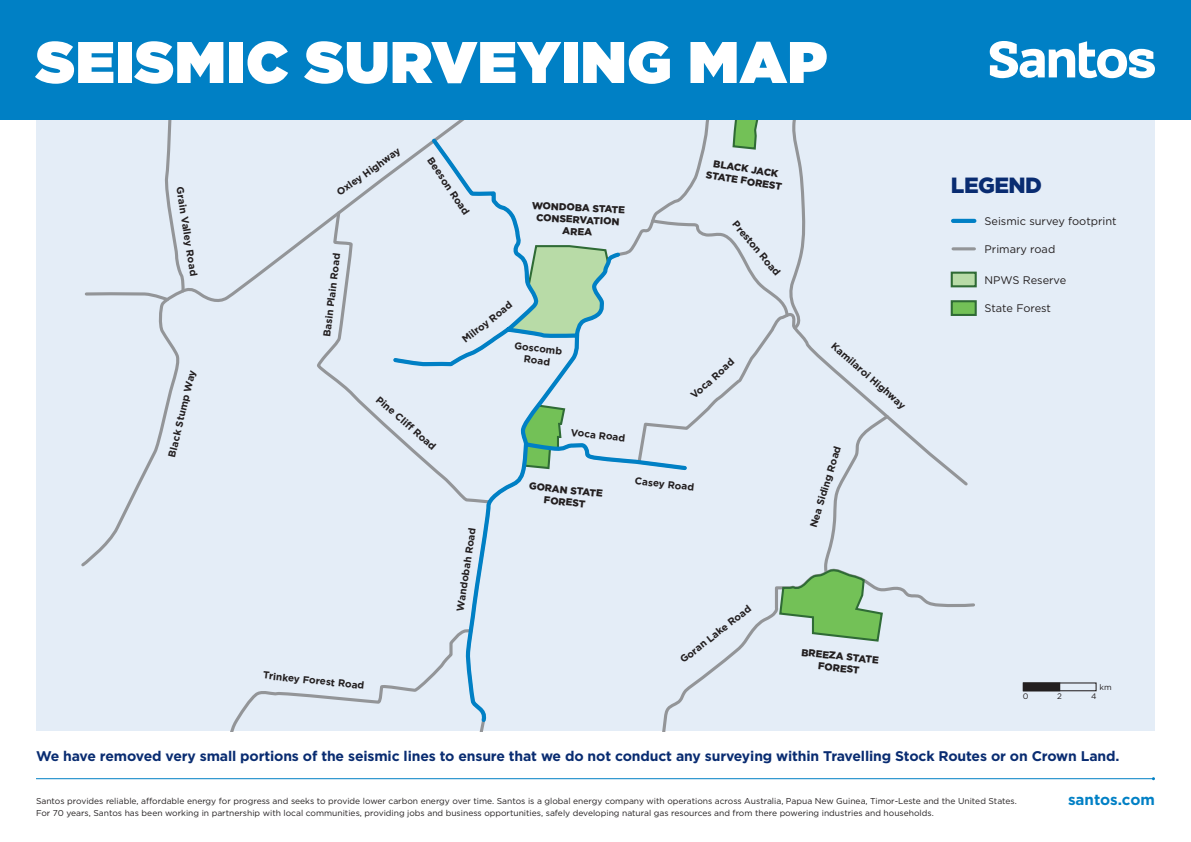
<style>
.page{position:relative;width:1191px;height:842px;background:#fff}
.page>*{position:absolute;margin:0;border:0;box-sizing:border-box;transform-origin:0 0}
.t1{font:900 58.6px "Gotham";letter-spacing:.015em;color:#fff}
.t2{font:900 22px "Gotham";letter-spacing:-.025em;color:#092c71}
.t3{font:700 15.2px "Gotham";color:#0080c5}
.t4{font:700 14px "Gotham";letter-spacing:-.01em;color:#092c71}
.t5{font:11px "Gotham";color:#231f20}
.t6{font:700 10px/12px "Gotham";color:#231f20;text-align:center}
.t7{font:900 10px/12px "Gotham";color:#231f20;text-align:center}
.t8{font:8.5px/12px "Gotham";color:#231f20}
.t9{font:8px "Gotham";color:#231f20}
</style>
<div class="page">
<div style="left:36px;top:52px;width:1119px;height:679px;background:#e4edf7"></div>
<hr style="left:953px;top:219px;width:21px;height:4px;background:#0080c5">
<hr style="left:953px;top:247px;width:21px;height:3px;background:#939598">
<div style="left:950px;top:272px;width:26px;height:15px;background:#b8dba7;border:2px solid #2f6b35"></div>
<div style="left:950px;top:300px;width:26px;height:16px;background:#73c157;border:2px solid #2f6b35"></div>
<div style="left:1022px;top:682px;width:74px;height:9px;border:1px solid #231f20"></div>
<div style="left:1023px;top:683px;width:36px;height:8px;background:#231f20"></div>
<div style="left:1022px;top:682px;width:38px;height:9px;border:1px solid #231f20"></div>
<svg style="left:80px;top:119px;width:386px;height:448px"></svg>
<svg style="left:83px;top:119px;width:104px;height:184px"></svg>
<svg style="left:313px;top:209px;width:78px;height:296px"></svg>
<svg style="left:230px;top:685px;width:161px;height:46px"></svg>
<svg style="left:689px;top:313px;width:281px;height:173px"></svg>
<svg style="left:662px;top:586px;width:313px;height:145px"></svg>
<svg style="left:778px;top:412px;width:113px;height:231px"></svg>
<svg style="left:649px;top:119px;width:157px;height:213px"></svg>
<svg style="left:391px;top:135px;width:298px;height:590px"></svg>
<div style="left:0;top:0;width:1191px;height:119px;background:#0080c5"></div>
<svg style="left:989px;top:41px;width:166px;height:37px"></svg>
<hr style="left:36px;top:778px;width:1117px;height:1px;background:#0080c5">
<h1 class="t1" style="left:36px;top:20px;width:793px">SEISMIC SURVEYING MAP</h1>
<p class="t6" style="left:186px;top:186px;width:92px;rotate:81deg">Grain Valley Road</p>
<p class="t6" style="left:165px;top:455px;width:91px;rotate:-76deg">Black Stump Way</p>
<p class="t6" style="left:334px;top:188px;width:77px;rotate:-35deg">Oxley Highway</p>
<p class="t6" style="left:320px;top:336px;width:86px;rotate:-83deg">Basin Plain Road</p>
<p class="t6" style="left:435px;top:155px;width:68px;rotate:56deg">Beeson Road</p>
<p class="t7" style="left:532px;top:199px;width:95px;rotate:3deg">WONDOBA STATE<br>CONSERVATION<br>AREA</p>
<p class="t6" style="left:459px;top:336px;width:62px;rotate:-38deg">Milroy Road</p>
<p class="t6" style="left:515px;top:340px;width:49px;rotate:6deg">Goscomb<br>Road</p>
<p class="t6" style="left:381px;top:394px;width:77px;rotate:41deg">Pine Cliff Road</p>
<p class="t6" style="left:571px;top:426px;width:56px;rotate:6deg">Voca Road</p>
<p class="t7" style="left:709px;top:156px;width:78px;rotate:10deg">BLACK JACK<br>STATE FOREST</p>
<p class="t6" style="left:739px;top:218px;width:70px;rotate:50deg">Preston Road</p>
<p class="t6" style="left:688px;top:392px;width:56px;rotate:-42deg">Voca Road</p>
<p class="t6" style="left:264px;top:669px;width:103px;rotate:6deg">Trinkey Forest Road</p>
<p class="t6" style="left:454px;top:610px;width:86px;rotate:-82deg">Wandobah Road</p>
<p class="t7" style="left:530px;top:480px;width:75px;rotate:6deg">GORAN STATE<br>FOREST</p>
<p class="t6" style="left:635px;top:475px;width:61px;rotate:6deg">Casey Road</p>
<p class="t6" style="left:677px;top:656px;width:88px;rotate:-38deg">Goran Lake Road</p>
<p class="t6" style="left:837px;top:340px;width:96px;rotate:41deg">Kamilaroi Highway</p>
<p class="t6" style="left:807px;top:525px;width:86px;rotate:-73deg">Nea Siding Road</p>
<p class="t7" style="left:802px;top:646px;width:79px;rotate:6deg">BREEZA STATE<br>FOREST</p>
<h2 class="t2" style="left:951px;top:170px;width:93px">LEGEND</h2>
<p class="t5" style="left:984px;top:214px;width:134px">Seismic survey footprint</p>
<p class="t5" style="left:984px;top:242px;width:72px">Primary road</p>
<p class="t5" style="left:984px;top:273px;width:83px">NPWS Reserve</p>
<p class="t5" style="left:984px;top:301px;width:68px">State Forest</p>
<p class="t9" style="left:1099px;top:682px;width:14px">km</p>
<p class="t9" style="left:1022px;top:691px;width:7px">0</p>
<p class="t9" style="left:1057px;top:691px;width:6px">2</p>
<p class="t9" style="left:1091px;top:691px;width:7px">4</p>
<h3 class="t4" style="left:36px;top:746px;width:1085px">We have removed very small portions of the seismic lines to ensure that we do not conduct any surveying within Travelling Stock Routes or on Crown Land.</h3>
<p class="t8" style="left:36px;top:795px;width:982px">Santos provides reliable, affordable energy for progress and seeks to provide lower carbon energy over time. Santos is a global energy company with operations across Australia, Papua New Guinea, Timor-Leste and the United States.<br>For 70 years, Santos has been working in partnership with local communities, providing jobs and business opportunities, safely developing natural gas resources and from there powering industries and households.</p>
<h3 class="t3" style="left:1068px;top:789px;width:88px">santos.com</h3>
</div>
